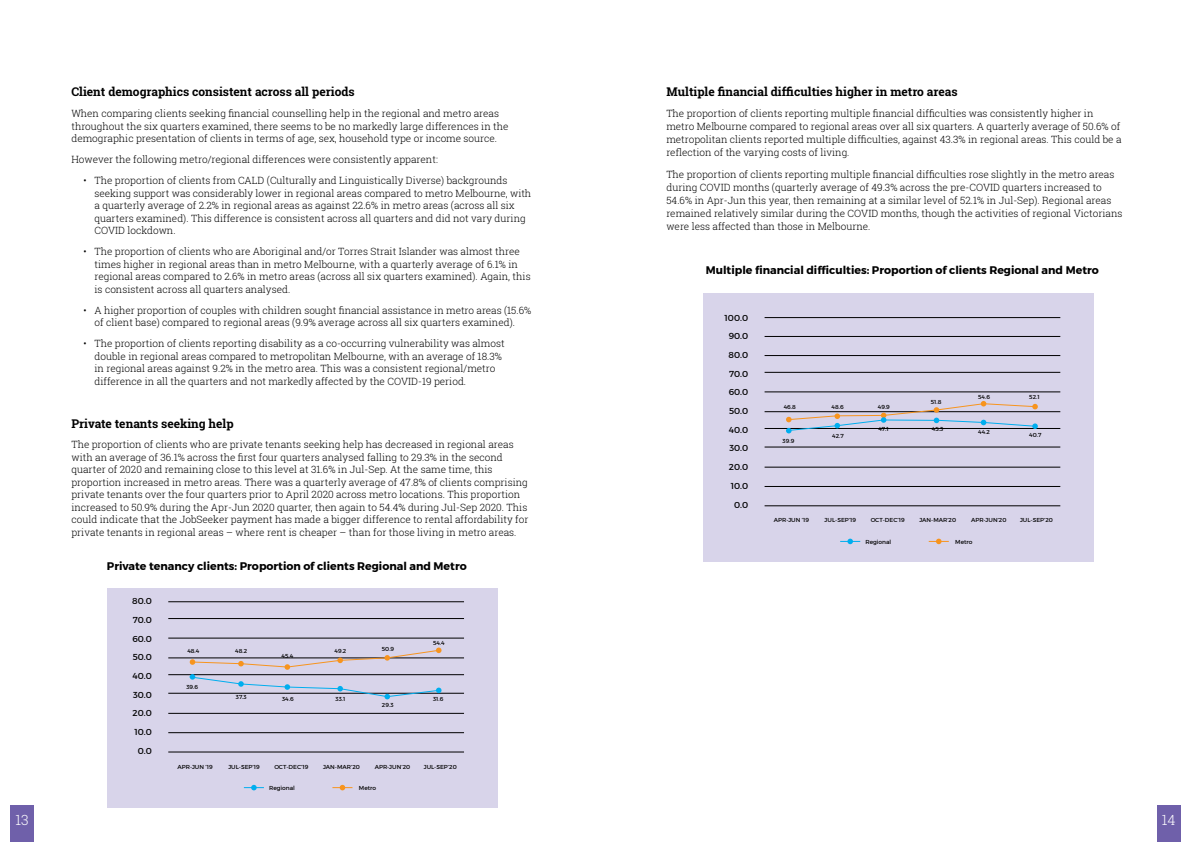
<style>
.page{position:relative;width:1191px;height:842px;background:#fff}
.page>*{position:absolute;margin:0;border:0;box-sizing:border-box;transform-origin:0 0}
.t1{font:300 14px "Roboto Slab";color:#fff}
.t2{font:700 12px "Roboto Slab";color:#000}
.t3{font:700 11px "Montserrat";color:#000}
.t4{font:300 10px/12.5px "Roboto Slab";color:#000}
.t5{font:8.8px/18.7px "Montserrat";color:#000;text-align:right}
.t6{font:5.9px "Montserrat";color:#000}
</style>
<div class="page">
<div style="left:10px;top:806px;width:24px;height:36px;background:#6f60aa"></div>
<div style="left:1157px;top:806px;width:23px;height:36px;background:#6f60aa"></div>
<div style="left:107px;top:588px;width:390px;height:220px;background:#d8d4ea"></div>
<hr style="left:168px;top:602px;width:296px;height:1px;background:#000">
<hr style="left:168px;top:618px;width:296px;height:1px;background:#000">
<hr style="left:168px;top:638px;width:296px;height:1px;background:#000">
<hr style="left:168px;top:658px;width:296px;height:1px;background:#000">
<hr style="left:168px;top:674px;width:296px;height:1px;background:#000">
<hr style="left:168px;top:693px;width:296px;height:1px;background:#000">
<hr style="left:168px;top:713px;width:296px;height:1px;background:#000">
<hr style="left:168px;top:732px;width:296px;height:1px;background:#000">
<hr style="left:168px;top:752px;width:296px;height:1px;background:#000">
<svg style="left:244px;top:785px;width:20px;height:5px"></svg>
<svg style="left:332px;top:785px;width:20px;height:5px"></svg>
<svg style="left:189px;top:647px;width:252px;height:52px"></svg>
<div style="left:703px;top:293px;width:390px;height:268px;background:#d8d4ea"></div>
<hr style="left:764px;top:317px;width:296px;height:1px;background:#000">
<hr style="left:764px;top:336px;width:296px;height:1px;background:#000">
<hr style="left:764px;top:355px;width:296px;height:1px;background:#000">
<hr style="left:764px;top:372px;width:296px;height:1px;background:#000">
<hr style="left:764px;top:392px;width:296px;height:1px;background:#000">
<hr style="left:764px;top:411px;width:296px;height:1px;background:#000">
<hr style="left:764px;top:428px;width:296px;height:1px;background:#000">
<hr style="left:764px;top:447px;width:296px;height:1px;background:#000">
<hr style="left:764px;top:467px;width:296px;height:1px;background:#000">
<hr style="left:764px;top:486px;width:296px;height:1px;background:#000">
<hr style="left:764px;top:506px;width:296px;height:1px;background:#000">
<svg style="left:840px;top:539px;width:20px;height:5px"></svg>
<svg style="left:928px;top:539px;width:20px;height:5px"></svg>
<svg style="left:785px;top:401px;width:252px;height:32px"></svg>
<p class="t2" style="left:71px;top:84px;width:285px">Client demographics consistent across all periods</p>
<p class="t4" style="left:71px;top:107px;width:438px">When comparing clients seeking financial counselling help in the regional and metro areas throughout the six quarters examined, there seems to be no markedly large differences in the demographic presentation of clients in terms of age, sex, household type or income source.</p>
<p class="t4" style="left:71px;top:153px;width:368px">However the following metro/regional differences were consistently apparent:</p>
<p class="t4" style="left:94px;top:174px;width:438px;text-indent:-11px">• The proportion of clients from CALD (Culturally and Linguistically Diverse) backgrounds seeking support was considerably lower in regional areas compared to metro Melbourne, with a quarterly average of 2.2% in regional areas as against 22.6% in metro areas (across all six quarters examined). This difference is consistent across all quarters and did not vary during COVID lockdown.</p>
<p class="t4" style="left:94px;top:245px;width:438px;text-indent:-11px">• The proportion of clients who are Aboriginal and/or Torres Strait Islander was almost three times higher in regional areas than in metro Melbourne, with a quarterly average of 6.1% in regional areas compared to 2.6% in metro areas (across all six quarters examined). Again, this is consistent across all quarters analysed.</p>
<p class="t4" style="left:83px;top:303px;width:449px;text-align:center">• A higher proportion of couples with children sought financial assistance in metro areas (15.6% of client base) compared to regional areas (9.9% average across all six quarters examined).</p>
<p class="t4" style="left:94px;top:337px;width:412px;text-indent:-11px">• The proportion of clients reporting disability as a co-occurring vulnerability was almost double in regional areas compared to metropolitan Melbourne, with an average of 18.3% in regional areas against 9.2% in the metro area. This was a consistent regional/metro difference in all the quarters and not markedly affected by the COVID-19 period.</p>
<p class="t2" style="left:71px;top:415px;width:164px">Private tenants seeking help</p>
<p class="t4" style="left:71px;top:438px;width:458px">The proportion of clients who are private tenants seeking help has decreased in regional areas with an average of 36.1% across the first four quarters analysed falling to 29.3% in the second quarter of 2020 and remaining close to this level at 31.6% in Jul-Sep. At the same time, this proportion increased in metro areas. There was a quarterly average of 47.8% of clients comprising private tenants over the four quarters prior to April 2020 across metro locations. This proportion increased to 50.9% during the Apr-Jun 2020 quarter, then again to 54.4% during Jul-Sep 2020. This could indicate that the JobSeeker payment has made a bigger difference to rental affordability for private tenants in regional areas – where rent is cheaper – than for those living in metro areas.</p>
<p class="t5" style="left:128px;top:554px;width:25px">100.0</p>
<p class="t5" style="left:132px;top:592px;width:21px">80.0<br>70.0<br>60.0<br>50.0<br>40.0<br>30.0<br>20.0<br>10.0<br>0.0</p>
<p class="t6" style="left:177px;top:763px;width:37px">APR-JUN ‘19</p>
<p class="t6" style="left:228px;top:763px;width:33px">JUL-SEP’19</p>
<p class="t6" style="left:274px;top:763px;width:35px">OCT-DEC’19</p>
<p class="t6" style="left:323px;top:763px;width:38px">JAN-MAR’20</p>
<p class="t6" style="left:375px;top:763px;width:37px">APR-JUN’20</p>
<p class="t6" style="left:424px;top:763px;width:34px">JUL-SEP’20</p>
<p class="t6" style="left:269px;top:784px;width:27px">Regional</p>
<p class="t6" style="left:359px;top:784px;width:19px">Metro</p>
<p class="t3" style="left:107px;top:559px;width:361px">Private tenancy clients: Proportion of clients Regional and Metro</p>
<p class="t6" style="left:433px;top:640px;width:13px">54.4</p>
<p class="t6" style="left:334px;top:647px;width:13px">49.2</p>
<p class="t6" style="left:382px;top:646px;width:14px">50.9</p>
<p class="t6" style="left:187px;top:647px;width:14px">48.4</p>
<p class="t6" style="left:235px;top:647px;width:13px">48.2</p>
<p class="t6" style="left:281px;top:652px;width:13px">45.4</p>
<p class="t6" style="left:186px;top:683px;width:13px">39.6</p>
<p class="t6" style="left:236px;top:693px;width:12px">37.3</p>
<p class="t6" style="left:282px;top:696px;width:13px">34.6</p>
<p class="t6" style="left:335px;top:696px;width:11px">33.1</p>
<p class="t6" style="left:433px;top:696px;width:12px">31.6</p>
<p class="t6" style="left:382px;top:701px;width:13px">29.3</p>
<p class="t2" style="left:666px;top:84px;width:293px">Multiple financial difficulties higher in metro areas</p>
<p class="t4" style="left:666px;top:107px;width:457px;line-height:13px">The proportion of clients reporting multiple financial difficulties was consistently higher in metro Melbourne compared to regional areas over all six quarters. A quarterly average of 50.6% of metropolitan clients reported multiple difficulties, against 43.3% in regional areas. This could be a reflection of the varying costs of living.</p>
<p class="t4" style="left:666px;top:167px;width:457px;line-height:13px">The proportion of clients reporting multiple financial difficulties rose slightly in the metro areas during COVID months (quarterly average of 49.3% across the pre-COVID quarters increased to 54.6% in Apr-Jun this year, then remaining at a similar level of 52.1% in Jul-Sep). Regional areas remained relatively similar during the COVID months, though the activities of regional Victorians were less affected than those in Melbourne.</p>
<p class="t3" style="left:705px;top:263px;width:394px">Multiple financial difficulties: Proportion of clients Regional and Metro</p>
<p class="t5" style="left:724px;top:308px;width:25px">100.0<br>90.0<br>80.0<br>70.0<br>60.0<br>50.0<br>40.0<br>30.0<br>20.0<br>10.0<br>0.0</p>
<p class="t6" style="left:783px;top:404px;width:14px">46.8</p>
<p class="t6" style="left:831px;top:403px;width:14px">48.6</p>
<p class="t6" style="left:878px;top:404px;width:14px">49.9</p>
<p class="t6" style="left:931px;top:398px;width:12px">51.8</p>
<p class="t6" style="left:782px;top:437px;width:13px">39.9</p>
<p class="t6" style="left:832px;top:433px;width:13px">42.7</p>
<p class="t6" style="left:878px;top:425px;width:12px">47.1</p>
<p class="t6" style="left:932px;top:425px;width:13px">45.3</p>
<p class="t6" style="left:978px;top:393px;width:13px">54.6</p>
<p class="t6" style="left:1029px;top:394px;width:12px">52.1</p>
<p class="t6" style="left:1029px;top:431px;width:14px">40.7</p>
<p class="t6" style="left:978px;top:428px;width:13px">44.2</p>
<p class="t6" style="left:773px;top:517px;width:37px">APR-JUN ‘19</p>
<p class="t6" style="left:824px;top:517px;width:33px">JUL-SEP’19</p>
<p class="t6" style="left:870px;top:517px;width:35px">OCT-DEC’19</p>
<p class="t6" style="left:919px;top:517px;width:38px">JAN-MAR’20</p>
<p class="t6" style="left:971px;top:517px;width:37px">APR-JUN’20</p>
<p class="t6" style="left:1020px;top:517px;width:34px">JUL-SEP’20</p>
<p class="t6" style="left:865px;top:538px;width:27px">Regional</p>
<p class="t6" style="left:955px;top:538px;width:19px">Metro</p>
<h1 class="t1" style="left:16px;top:811px;width:15px">13</h1>
<h1 class="t1" style="left:1161px;top:811px;width:15px">14</h1>
</div>
